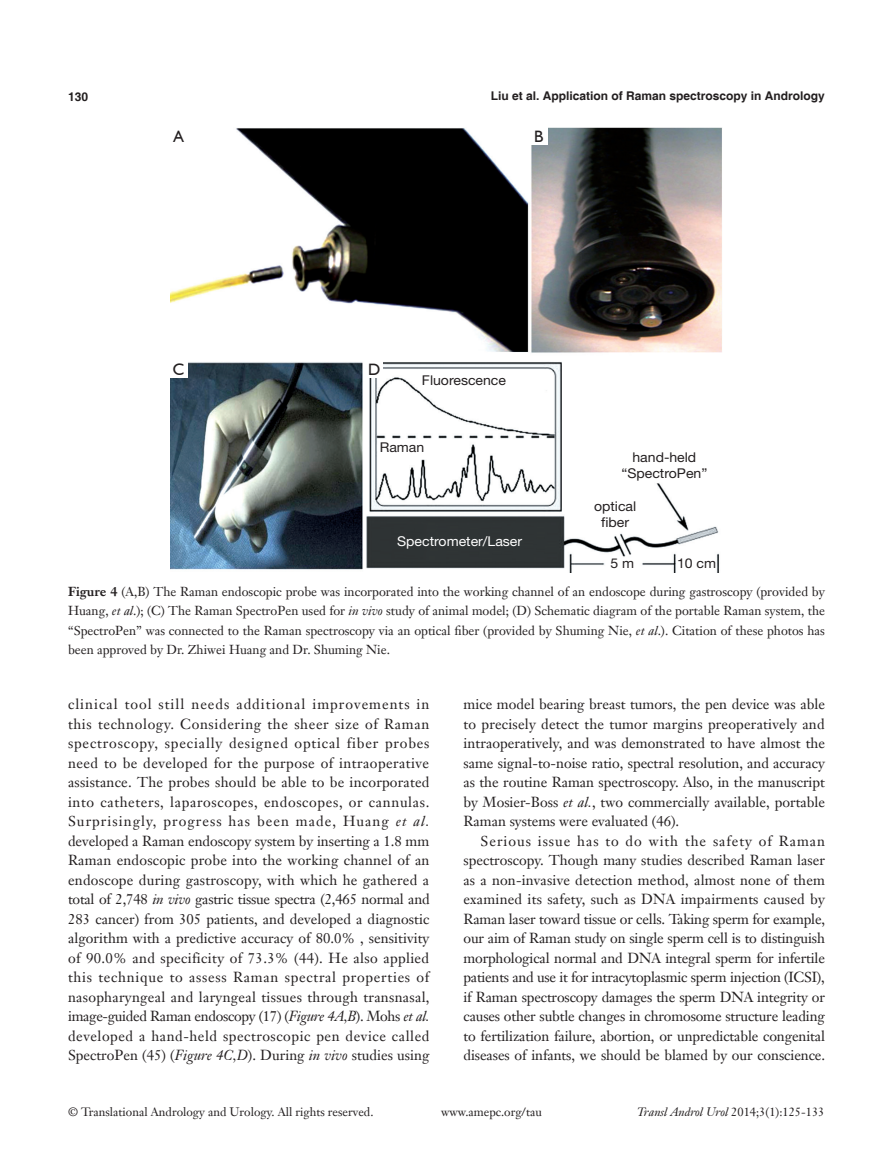
<style>
.page{position:relative;width:893px;height:1170px;background:#fff}
.page>*{position:absolute;margin:0;border:0;box-sizing:border-box;transform-origin:0 0}
.t1{font:16.5px "Humanist 521 BT";color:#231f20}
.t2{font:14.25px/19.5px "Janson Text LT";color:#231f20;text-align:justify}
.t3{font:13.5px/16.2px "Helvetica Neue LT Pro";color:#231f20;text-align:center;scale:1.04 1}
.t4{font:13.5px "Helvetica Neue LT Pro";color:#fff;scale:1.04 1}
.t5{font:12.75px/19.5px "Janson Text LT";color:#231f20;text-align:justify}
.t6{font:12px "Janson Text LT";color:#231f20}
.t7{font:700 12px "Helvetica";color:#231f20}
.s1{font-weight:700}
.s2{font-style:italic}
</style>
<div class="page">
<img style="left:170px;top:128px;width:552px;height:444px">
<div style="left:530px;top:128px;width:17px;height:17px;background:#fff"></div>
<div style="left:170px;top:128px;width:17px;height:17px;background:#fff"></div>
<div style="left:170px;top:361px;width:17px;height:17px;background:#fff"></div>
<div style="left:366px;top:361px;width:17px;height:17px;background:#fff"></div>
<p class="t7" style="left:68px;top:89px;width:22px">130</p>
<p class="t7" style="left:491px;top:88px;width:336px">Liu et al. Application of Raman spectroscopy in Andrology</p>
<p class="t1" style="left:174px;top:126px;width:12px">A</p>
<p class="t1" style="left:534px;top:126px;width:11px">B</p>
<p class="t1" style="left:173px;top:359px;width:13px">C</p>
<p class="t1" style="left:368px;top:359px;width:14px">D</p>
<p class="t3" style="left:422px;top:371px;width:82px">Fluorescence</p>
<p class="t3" style="left:380px;top:438px;width:44px">Raman</p>
<p class="t4" style="left:397px;top:532px;width:122px">Spectrometer/Laser</p>
<p class="t3" style="left:621px;top:449px;width:84px">hand-held “SpectroPen”</p>
<p class="t3" style="left:594px;top:497px;width:42px">optical fiber</p>
<p class="t3" style="left:610px;top:555px;width:24px">5 m</p>
<p class="t3" style="left:677px;top:555px;width:39px">10 cm</p>
<p class="t5" style="left:68px;top:581px;width:758px"><span class="s1">Figure 4</span> (A,B) The Raman endoscopic probe was incorporated into the working channel of an endoscope during gastroscopy (provided by Huang, <span class="s2">et al</span>.); (C) The Raman SpectroPen used for <span class="s2">in vivo</span> study of animal model; (D) Schematic diagram of the portable Raman system, the “SpectroPen” was connected to the Raman spectroscopy via an optical fiber (provided by Shuming Nie, <span class="s2">et al</span>.). Citation of these photos has been approved by Dr. Zhiwei Huang and Dr. Shuming Nie.</p>
<p class="t2" style="left:68px;top:694px;width:363px">clinical tool still needs additional improvements in this technology. Considering the sheer size of Raman spectroscopy, specially designed optical fiber probes need to be developed for the purpose of intraoperative assistance. The probes should be able to be incorporated into catheters, laparoscopes, endoscopes, or cannulas.<br>Surprisingly, progress has been made, Huang <span class="s2">et al. </span>developed a Raman endoscopy system by inserting a 1.8 mm Raman endoscopic probe into the working channel of an endoscope during gastroscopy, with which he gathered a total of 2,748 <span class="s2">in vivo</span> gastric tissue spectra (2,465 normal and 283 cancer) from 305 patients, and developed a diagnostic algorithm with a predictive accuracy of 80.0% , sensitivity of 90.0% and specificity of 73.3% (44). He also applied this technique to assess Raman spectral properties of nasopharyngeal and laryngeal tissues through transnasal, image-guided Raman endoscopy (17) (<span class="s2">Figure 4A,B</span>). Mohs <span class="s2">et al. </span>developed a hand-held spectroscopic pen device called SpectroPen (45) (<span class="s2">Figure 4C,D</span>). During <span class="s2">in vivo</span> studies using</p>
<p class="t2" style="left:463px;top:694px;width:363px">mice model bearing breast tumors, the pen device was able to precisely detect the tumor margins preoperatively and intraoperatively, and was demonstrated to have almost the same signal-to-noise ratio, spectral resolution, and accuracy as the routine Raman spectroscopy. Also, in the manuscript by Mosier-Boss <span class="s2">et al.</span>, two commercially available, portable Raman systems were evaluated (46).</p>
<p class="t2" style="left:463px;top:830px;width:363px;text-indent:17px">Serious issue has to do with the safety of Raman spectroscopy. Though many studies described Raman laser as a non-invasive detection method, almost none of them examined its safety, such as DNA impairments caused by Raman laser toward tissue or cells. Taking sperm for example, our aim of Raman study on single sperm cell is to distinguish morphological normal and DNA integral sperm for infertile patients and use it for intracytoplasmic sperm injection (ICSI), if Raman spectroscopy damages the sperm DNA integrity or causes other subtle changes in chromosome structure leading to fertilization failure, abortion, or unpredictable congenital diseases of infants, we should be blamed by our conscience.</p>
<p class="t6" style="left:68px;top:1104px;width:307px">© Translational Andrology and Urology. All rights reserved.</p>
<p class="t6" style="left:441px;top:1104px;width:102px">www.amepc.org/tau</p>
<p class="t6" style="left:637px;top:1104px;width:189px"><span class="s2">Transl Androl Urol</span> 2014;3(1):125-133</p>
</div>
